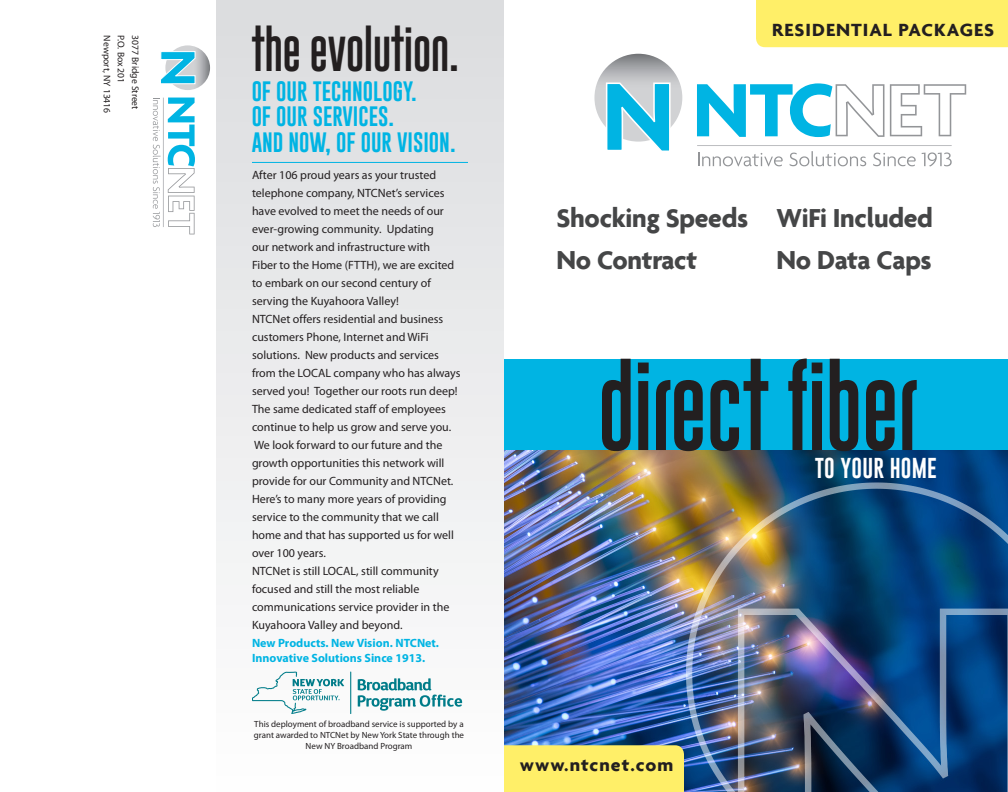
<style>
.page{position:relative;width:1008px;height:792px;background:#fff}
.page>*{position:absolute;margin:0;border:0;box-sizing:border-box;transform-origin:0 0}
.t1{font:72px "Gobold Uplow";color:#231f20}
.t2{font:35.9px "Gobold Uplow";color:#231f20}
.t3{font:700 28px "Agenda";letter-spacing:-.01em;color:#454647}
.t4{font:21px "Gobold Uplow";letter-spacing:.01em;color:#fff}
.t5{font:20.5px/25.6px "Gobold Uplow";color:#00b4e3}
.t6{font:700 19px "Agenda";letter-spacing:.05em;color:#231f20;scale:1.05 1}
.t7{font:12px "Myriad Pro";color:#231f20}
.t8{font:700 12px/15px "Myriad Pro";color:#00b4e3}
.t9{font:9.7px "Myriad Pro";color:#231f20}
.t10{font:9px/11.2px "Myriad Pro";color:#231f20;text-align:center}
</style>
<div class="page">
<div style="left:504px;top:359px;width:504px;height:91px;background:#00b4e3"></div>
<div style="left:756px;top:0;width:252px;height:47px;background:#ffef68"></div>
<img style="left:504px;top:450px;width:504px;height:342px">
<div style="left:504px;top:745px;width:180px;height:47px;background:#ffef68"></div>
<div style="left:216px;top:0;width:288px;height:792px;background:linear-gradient(to bottom,#dbdcde,#fefefe)"></div>
<hr style="left:252px;top:162px;width:216px;height:1px;background:#00b4e3">
<svg style="left:890px;top:84px;width:76px;height:52px"></svg>
<svg style="left:697px;top:83px;width:187px;height:54px"></svg>
<svg style="left:698px;top:153px;width:85px;height:13px"></svg>
<svg style="left:790px;top:151px;width:76px;height:15px"></svg>
<svg style="left:873px;top:153px;width:43px;height:13px"></svg>
<svg style="left:922px;top:152px;width:30px;height:14px"></svg>
<hr style="left:697px;top:145px;width:255px;height:1px;background:#bcbdc0">
<svg style="left:594px;top:54px;width:88px;height:88px"></svg>
<svg style="left:605px;top:82px;width:66px;height:69px"></svg>
<svg style="left:168px;top:98px;width:27px;height:136px"></svg>
<svg style="left:153px;top:98px;width:8px;height:129px"></svg>
<hr style="left:163px;top:98px;width:1px;height:129px;background:#bcbdc0">
<svg style="left:165px;top:45px;width:45px;height:45px"></svg>
<svg style="left:160px;top:51px;width:36px;height:34px"></svg>
<svg style="left:358px;top:678px;width:104px;height:33px"></svg>
<svg style="left:252px;top:672px;width:92px;height:42px"></svg>
<hr style="left:350px;top:672px;width:1px;height:42px;background:#007c89">
<p class="t9" style="left:113px;top:35px;width:79px;rotate:90deg">Newport, NY 13416</p>
<p class="t9" style="left:127px;top:35px;width:49px;rotate:90deg">P.O. Box 201</p>
<p class="t9" style="left:141px;top:35px;width:76px;rotate:90deg">3077 Bridge Street</p>
<p class="t2" style="left:252px;top:25px;width:209px">THE EVOLUTION.</p>
<p class="t5" style="left:252px;top:78px;width:206px">OF OUR TECHNOLOGY.<br>OF OUR SERVICES.<br>AND NOW, OF OUR VISION.</p>
<p class="t7" style="left:252px;top:168px;width:186px">After 106 proud years as your trusted</p>
<p class="t7" style="left:252px;top:186px;width:194px">telephone company, NTCNet’s services</p>
<p class="t7" style="left:252px;top:204px;width:193px">have evolved to meet the needs of our</p>
<p class="t7" style="left:252px;top:222px;width:183px">ever-growing community. Updating</p>
<p class="t7" style="left:252px;top:240px;width:180px">our network and infrastructure with</p>
<p class="t7" style="left:252px;top:258px;width:204px">Fiber to the Home (FTTH), we are excited</p>
<p class="t7" style="left:252px;top:276px;width:180px">to embark on our second century of</p>
<p class="t7" style="left:252px;top:294px;width:148px">serving the Kuyahoora Valley!</p>
<p class="t7" style="left:252px;top:312px;width:193px">NTCNet offers residential and business</p>
<p class="t7" style="left:252px;top:330px;width:178px">customers Phone, Internet and WiFi</p>
<p class="t7" style="left:252px;top:348px;width:189px">solutions. New products and services</p>
<p class="t7" style="left:252px;top:366px;width:210px">from the LOCAL company who has always</p>
<p class="t7" style="left:252px;top:384px;width:207px">served you! Together our roots run deep!</p>
<p class="t7" style="left:252px;top:402px;width:196px">The same dedicated staff of employees</p>
<p class="t7" style="left:252px;top:420px;width:201px">continue to help us grow and serve you.</p>
<p class="t7" style="left:254px;top:438px;width:190px">We look forward to our future and the</p>
<p class="t7" style="left:252px;top:456px;width:194px">growth opportunities this network will</p>
<p class="t7" style="left:252px;top:474px;width:203px">provide for our Community and NTCNet.</p>
<p class="t7" style="left:252px;top:492px;width:196px">Here’s to many more years of providing</p>
<p class="t7" style="left:252px;top:510px;width:188px">service to the community that we call</p>
<p class="t7" style="left:252px;top:528px;width:203px">home and that has supported us for well</p>
<p class="t7" style="left:252px;top:546px;width:76px">over 100 years.</p>
<p class="t7" style="left:252px;top:564px;width:188px">NTCNet is still LOCAL, still community</p>
<p class="t7" style="left:252px;top:582px;width:169px">focused and still the most reliable</p>
<p class="t7" style="left:252px;top:600px;width:199px">communications service provider in the</p>
<p class="t7" style="left:252px;top:618px;width:152px">Kuyahoora Valley and beyond.</p>
<p class="t8" style="left:252px;top:636px;width:189px">New Products. New Vision. NTCNet.<br>Innovative Solutions Since 1913.</p>
<p class="t10" style="left:254px;top:718px;width:212px">This deployment of broadband service is supported by a grant awarded to NTCNet by New York State through the<br>New NY Broadband Program</p>
<p class="t6" style="left:772px;top:19px;width:213px">RESIDENTIAL PACKAGES</p>
<p class="t3" style="left:557px;top:201px;width:378px">Shocking Speeds WiFi Included</p>
<p class="t3" style="left:557px;top:243px;width:142px">No Contract</p>
<p class="t3" style="left:777px;top:243px;width:157px">No Data Caps</p>
<p class="t1" style="left:598px;top:359px;width:322px">DIRECT FIBER</p>
<p class="t6" style="left:520px;top:754px;width:147px">www.ntcnet.com</p>
<p class="t4" style="left:815px;top:451px;width:124px">TO YOUR HOME</p>
</div>
